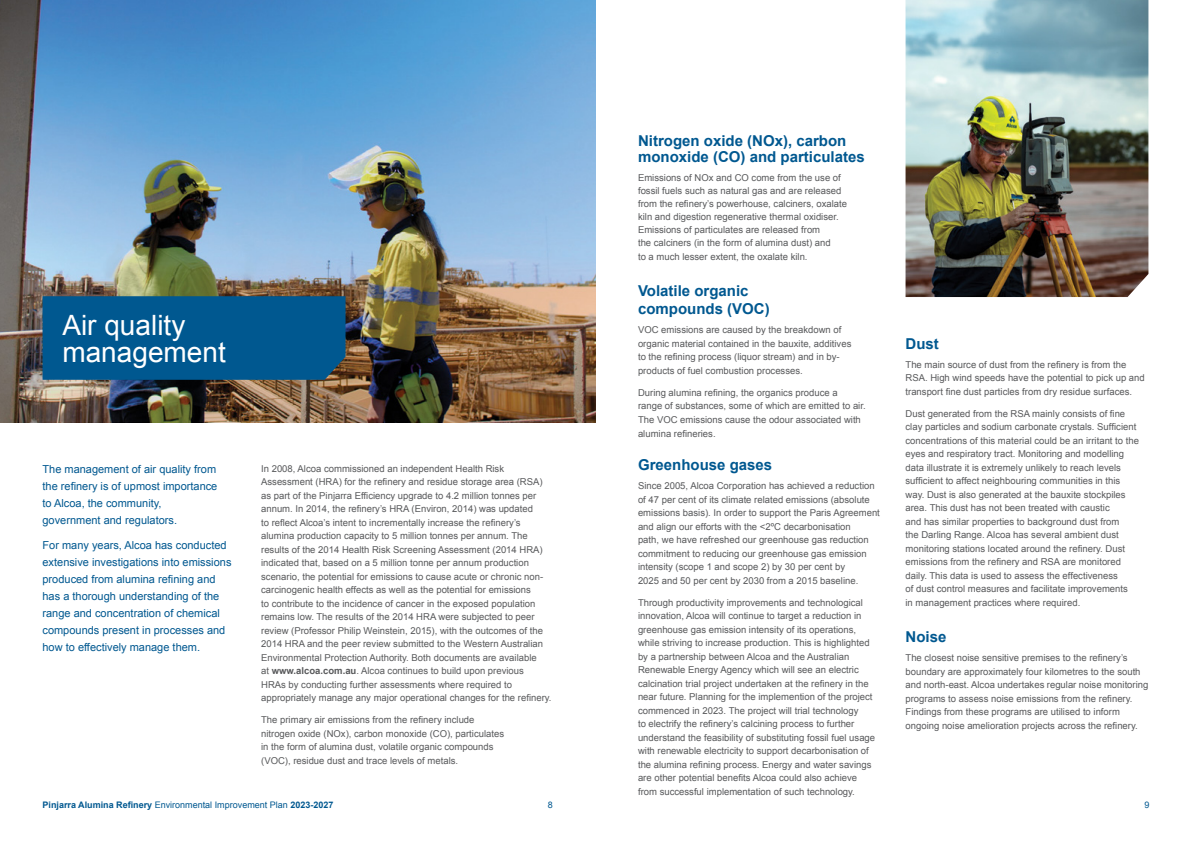
<style>
.page{position:relative;width:1191px;height:842px;background:#fff}
.page>*{position:absolute;margin:0;border:0;box-sizing:border-box;transform-origin:0 0}
.t1{font:28px/27px "Arial";color:#fff}
.t2{font:700 15px/16px "Arial";color:#005890}
.t3{font:11px/17px "Arial";color:#005890}
.t4{font:9.5px/13.5px "Arial";color:#58595b}
.t5{font:700 9px "Arial";color:#005890}
.t6{font:9px "Arial";color:#005890}
.s1{font-weight:700}
.s2{font-weight:400}
</style>
<div class="page">
<img style="left:0;top:0;width:595px;height:422px">
<div style="left:43px;top:296px;width:302px;height:84px;background:#005890"></div>
<img style="left:905px;top:0;width:243px;height:297px">
<h1 class="t1" style="left:62px;top:312px;width:165px">Air quality management</h1>
<p class="t3" style="left:43px;top:461px;width:176px">The management of air quality from the refinery is of upmost importance to Alcoa, the community, government and regulators.</p>
<p class="t3" style="left:43px;top:537px;width:190px">For many years, Alcoa has conducted extensive investigations into emissions produced from alumina refining and has a thorough understanding of the range and concentration of chemical compounds present in processes and how to effectively manage them.</p>
<p class="t4" style="left:261px;top:462px;width:292px">In 2008, Alcoa commissioned an independent Health Risk Assessment (HRA) for the refinery and residue storage area (RSA) as part of the Pinjarra Efficiency upgrade to 4.2 million tonnes per annum. In 2014, the refinery’s HRA (Environ, 2014) was updated<br>to reflect Alcoa’s intent to incrementally increase the refinery’s alumina production capacity to 5 million tonnes per annum. The results of the 2014 Health Risk Screening Assessment (2014 HRA) indicated that, based on a 5 million tonne per annum production scenario, the potential for emissions to cause acute or chronic non&shy;carcinogenic health effects as well as the potential for emissions<br>to contribute to the incidence of cancer in the exposed population remains low. The results of the 2014 HRA were subjected to peer review (Professor Philip Weinstein, 2015), with the outcomes of the 2014 HRA and the peer review submitted to the Western Australian Environmental Protection Authority. Both documents are available<br>at <span class="s1">www.alcoa.com.au</span>. Alcoa continues to build upon previous<br>HRAs by conducting further assessments where required to appropriately manage any major operational changes for the refinery.</p>
<p class="t4" style="left:261px;top:713px;width:244px">The primary air emissions from the refinery include nitrogen oxide (NOx), carbon monoxide (CO), particulates in the form of alumina dust, volatile organic compounds (VOC), residue dust and trace levels of metals.</p>
<h2 class="t2" style="left:638px;top:133px;width:228px">Nitrogen oxide (NOx), carbon monoxide (CO) and particulates</h2>
<p class="t4" style="left:638px;top:171px;width:210px;line-height:13px">Emissions of NOx and CO come from the use of fossil fuels such as natural gas and are released from the refinery’s powerhouse, calciners, oxalate kiln and digestion regenerative thermal oxidiser.<br>Emissions of particulates are released from<br>the calciners (in the form of alumina dust) and</p>
<p class="t4" style="left:638px;top:250px;width:171px">to a much lesser extent, the oxalate kiln.</p>
<h2 class="t2" style="left:638px;top:282px;width:133px;line-height:18px">Volatile organic compounds (VOC)</h2>
<p class="t4" style="left:638px;top:323px;width:215px">VOC emissions are caused by the breakdown of organic material contained in the bauxite, additives to the refining process (liquor stream) and in by&shy;products of fuel combustion processes.</p>
<p class="t4" style="left:638px;top:386px;width:229px">During alumina refining, the organics produce a<br>range of substances, some of which are emitted to air.<br>The VOC emissions cause the odour associated with alumina refineries.</p>
<h2 class="t2" style="left:638px;top:457px;width:136px">Greenhouse gases</h2>
<p class="t4" style="left:638px;top:479px;width:243px">Since 2005, Alcoa Corporation has achieved a reduction of 47 per cent of its climate related emissions (absolute emissions basis). In order to support the Paris Agreement and align our efforts with the &lt;2ºC decarbonisation<br>path, we have refreshed our greenhouse gas reduction commitment to reducing our greenhouse gas emission intensity (scope 1 and scope 2) by 30 per cent by<br>2025 and 50 per cent by 2030 from a 2015 baseline.</p>
<p class="t4" style="left:638px;top:596px;width:239px">Through productivity improvements and technological innovation, Alcoa will continue to target a reduction in greenhouse gas emission intensity of its operations, while striving to increase production. This is highlighted by a partnership between Alcoa and the Australian Renewable Energy Agency which will see an electric calcination trial project undertaken at the refinery in the near future. Planning for the implemention of the project commenced in 2023. The project will trial technology<br>to electrify the refinery’s calcining process to further understand the feasibility of substituting fossil fuel usage with renewable electricity to support decarbonisation of the alumina refining process. Energy and water savings are other potential benefits Alcoa could also achieve from successful implementation of such technology.</p>
<h2 class="t2" style="left:905px;top:336px;width:35px">Dust</h2>
<p class="t4" style="left:905px;top:358px;width:241px">The main source of dust from the refinery is from the<br>RSA. High wind speeds have the potential to pick up and transport fine dust particles from dry residue surfaces.</p>
<p class="t4" style="left:905px;top:407px;width:235px">Dust generated from the RSA mainly consists of fine clay particles and sodium carbonate crystals. Sufficient concentrations of this material could be an irritant to the eyes and respiratory tract. Monitoring and modelling data illustrate it is extremely unlikely to reach levels sufficient to affect neighbouring communities in this way. Dust is also generated at the bauxite stockpiles area. This dust has not been treated with caustic<br>and has similar properties to background dust from<br>the Darling Range. Alcoa has several ambient dust monitoring stations located around the refinery. Dust emissions from the refinery and RSA are monitored daily. This data is used to assess the effectiveness<br>of dust control measures and facilitate improvements<br>in management practices where required.</p>
<h2 class="t2" style="left:905px;top:629px;width:42px">Noise</h2>
<p class="t4" style="left:905px;top:651px;width:244px">The closest noise sensitive premises to the refinery’s boundary are approximately four kilometres to the south and north-east. Alcoa undertakes regular noise monitoring programs to assess noise emissions from the refinery.<br>Findings from these programs are utilised to inform ongoing noise amelioration projects across the refinery.</p>
<p class="t5" style="left:43px;top:798px;width:292px">Pinjarra Alumina Refinery <span class="s2">Environmental Improvement Plan</span> 2023-2027</p>
<p class="t6" style="left:548px;top:798px;width:7px">8</p>
<p class="t6" style="left:1144px;top:798px;width:7px">9</p>
</div>
